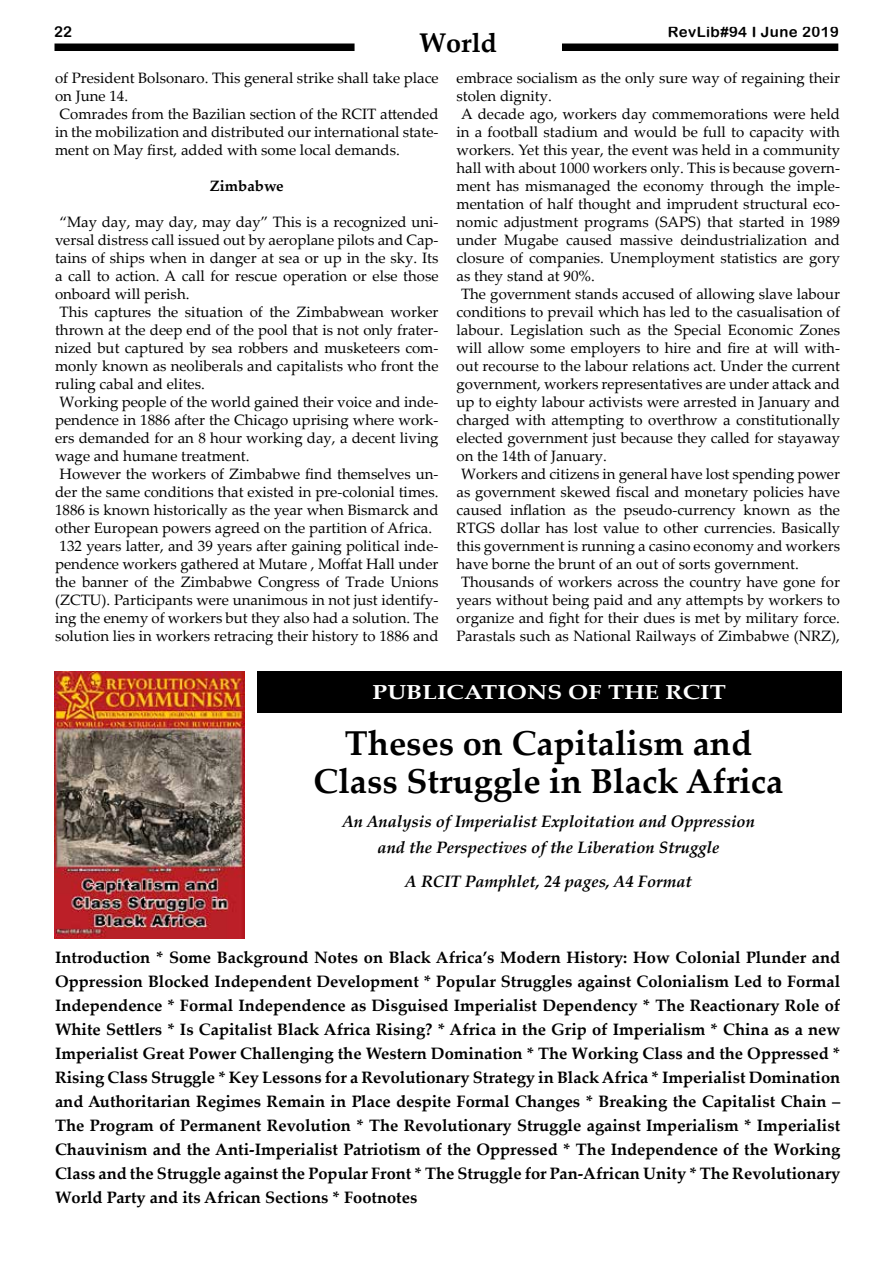
<style>
.page{position:relative;width:893px;height:1263px;background:#fff}
.page>*{position:absolute;margin:0;border:0;box-sizing:border-box;transform-origin:0 0}
.t1{font:700 34.5px/37.5px "Palatino Linotype";color:#000;text-align:center}
.t2{font:700 27px "Palatino Linotype";color:#000}
.t3{font:700 20.25px "Palatino Linotype";color:#fff;scale:1.2 1}
.t4{font:700 16.5px/24px "Palatino Linotype";color:#000;text-align:justify}
.t5{font:italic 700 16.5px/25.5px "Palatino Linotype";color:#000;text-align:center}
.t6{font:15px "Palatino Linotype";color:#000}
.t7{font:15px "Arial Rounded MT Bold";letter-spacing:.025em;color:#000}
.t8{font:700 15px "Palatino Linotype";color:#000}
</style>
<div class="page">
<div style="left:54px;top:44px;width:785px;height:7px;background:#000"></div>
<div style="left:355px;top:32px;width:206px;height:27px;background:#fff"></div>
<img style="left:55px;top:671px;width:190px;height:267px">
<div style="left:257px;top:672px;width:584px;height:41px;background:#000"></div>
<p class="t7" style="left:54px;top:23px;width:20px">22</p>
<p class="t7" style="left:668px;top:23px;width:173px">RevLib#94 I June 2019</p>
<p class="t6" style="left:55px;top:67px;width:385px">of President Bolsonaro. This general strike shall take place</p>
<p class="t6" style="left:55px;top:85px;width:75px">on June 14.</p>
<p class="t6" style="left:60px;top:103px;width:380px">Comrades from the Bazilian section of the RCIT attended</p>
<p class="t6" style="left:55px;top:121px;width:385px">in the mobilization and distributed our international state-</p>
<p class="t6" style="left:55px;top:139px;width:346px">ment on May first, added with some local demands.</p>
<p class="t8" style="left:210px;top:175px;width:75px">Zimbabwe</p>
<p class="t6" style="left:60px;top:211px;width:380px">“May day, may day, may day” This is a recognized uni-</p>
<p class="t6" style="left:55px;top:229px;width:385px">versal distress call issued out by aeroplane pilots and Cap-</p>
<p class="t6" style="left:55px;top:247px;width:385px">tains of ships when in danger at sea or up in the sky. Its</p>
<p class="t6" style="left:55px;top:265px;width:385px">a call to action. A call for rescue operation or else those</p>
<p class="t6" style="left:55px;top:283px;width:136px">onboard will perish.</p>
<p class="t6" style="left:60px;top:301px;width:380px">This captures the situation of the Zimbabwean worker</p>
<p class="t6" style="left:55px;top:319px;width:385px">thrown at the deep end of the pool that is not only frater-</p>
<p class="t6" style="left:55px;top:337px;width:385px">nized but captured by sea robbers and musketeers com-</p>
<p class="t6" style="left:55px;top:355px;width:385px">monly known as neoliberals and capitalists who front the</p>
<p class="t6" style="left:55px;top:373px;width:151px">ruling cabal and elites.</p>
<p class="t6" style="left:60px;top:391px;width:380px">Working people of the world gained their voice and inde-</p>
<p class="t6" style="left:55px;top:409px;width:385px">pendence in 1886 after the Chicago uprising where work-</p>
<p class="t6" style="left:55px;top:427px;width:385px">ers demanded for an 8 hour working day, a decent living</p>
<p class="t6" style="left:55px;top:445px;width:196px">wage and humane treatment.</p>
<p class="t6" style="left:60px;top:463px;width:380px">However the workers of Zimbabwe find themselves un-</p>
<p class="t6" style="left:55px;top:481px;width:385px">der the same conditions that existed in pre-colonial times.</p>
<p class="t6" style="left:55px;top:499px;width:385px">1886 is known historically as the year when Bismarck and</p>
<p class="t6" style="left:55px;top:517px;width:379px">other European powers agreed on the partition of Africa.</p>
<p class="t6" style="left:60px;top:535px;width:380px">132 years latter, and 39 years after gaining political inde-</p>
<p class="t6" style="left:55px;top:553px;width:385px">pendence workers gathered at Mutare , Moffat Hall under</p>
<p class="t6" style="left:55px;top:571px;width:385px">the banner of the Zimbabwe Congress of Trade Unions</p>
<p class="t6" style="left:55px;top:589px;width:385px">(ZCTU). Participants were unanimous in not just identify-</p>
<p class="t6" style="left:55px;top:607px;width:385px">ing the enemy of workers but they also had a solution. The</p>
<p class="t6" style="left:55px;top:625px;width:385px">solution lies in workers retracing their history to 1886 and</p>
<h2 class="t2" style="left:419px;top:24px;width:80px">World</h2>
<p class="t6" style="left:457px;top:67px;width:385px">embrace socialism as the only sure way of regaining their</p>
<p class="t6" style="left:457px;top:85px;width:97px">stolen dignity.</p>
<p class="t6" style="left:461px;top:103px;width:380px">A decade ago, workers day commemorations were held</p>
<p class="t6" style="left:457px;top:121px;width:385px">in a football stadium and would be full to capacity with</p>
<p class="t6" style="left:457px;top:139px;width:385px">workers. Yet this year, the event was held in a community</p>
<p class="t6" style="left:457px;top:157px;width:385px">hall with about 1000 workers only. This is because govern-</p>
<p class="t6" style="left:457px;top:175px;width:385px">ment has mismanaged the economy through the imple-</p>
<p class="t6" style="left:457px;top:193px;width:385px">mentation of half thought and imprudent structural eco-</p>
<p class="t6" style="left:457px;top:211px;width:385px">nomic adjustment programs (SAPS) that started in 1989</p>
<p class="t6" style="left:457px;top:229px;width:385px">under Mugabe caused massive deindustrialization and</p>
<p class="t6" style="left:457px;top:247px;width:385px">closure of companies. Unemployment statistics are gory</p>
<p class="t6" style="left:457px;top:265px;width:140px">as they stand at 90%.</p>
<p class="t6" style="left:461px;top:283px;width:380px">The government stands accused of allowing slave labour</p>
<p class="t6" style="left:457px;top:301px;width:385px">conditions to prevail which has led to the casualisation of</p>
<p class="t6" style="left:457px;top:319px;width:385px">labour. Legislation such as the Special Economic Zones</p>
<p class="t6" style="left:457px;top:337px;width:385px">will allow some employers to hire and fire at will with-</p>
<p class="t6" style="left:457px;top:355px;width:385px">out recourse to the labour relations act. Under the current</p>
<p class="t6" style="left:457px;top:373px;width:385px">government, workers representatives are under attack and</p>
<p class="t6" style="left:457px;top:391px;width:385px">up to eighty labour activists were arrested in January and</p>
<p class="t6" style="left:457px;top:409px;width:385px">charged with attempting to overthrow a constitutionally</p>
<p class="t6" style="left:457px;top:427px;width:385px">elected government just because they called for stayaway</p>
<p class="t6" style="left:457px;top:445px;width:152px">on the 14th of January.</p>
<p class="t6" style="left:461px;top:463px;width:380px">Workers and citizens in general have lost spending power</p>
<p class="t6" style="left:457px;top:481px;width:385px">as government skewed fiscal and monetary policies have</p>
<p class="t6" style="left:457px;top:499px;width:385px">caused inflation as the pseudo-currency known as the</p>
<p class="t6" style="left:457px;top:517px;width:385px">RTGS dollar has lost value to other currencies. Basically</p>
<p class="t6" style="left:457px;top:535px;width:385px">this government is running a casino economy and workers</p>
<p class="t6" style="left:457px;top:553px;width:344px">have borne the brunt of an out of sorts government.</p>
<p class="t6" style="left:461px;top:571px;width:380px">Thousands of workers across the country have gone for</p>
<p class="t6" style="left:457px;top:589px;width:385px">years without being paid and any attempts by workers to</p>
<p class="t6" style="left:457px;top:607px;width:385px">organize and fight for their dues is met by military force.</p>
<p class="t6" style="left:457px;top:625px;width:385px">Parastals such as National Railways of Zimbabwe (NRZ),</p>
<h3 class="t3" style="left:373px;top:677px;width:296px">PUBLICATIONS OF THE RCIT</h3>
<h1 class="t1" style="left:314px;top:724px;width:471px">Theses on Capitalism and<br>Class Struggle in Black Africa</h1>
<p class="t5" style="left:342px;top:808px;width:414px">An Analysis of Imperialist Exploitation and Oppression and the Perspectives of the Liberation Struggle</p>
<p class="t5" style="left:405px;top:868px;width:289px">A RCIT Pamphlet, 24 pages, A4 Format</p>
<p class="t4" style="left:55px;top:945px;width:787px">Introduction * Some Background Notes on Black Africa’s Modern History: How Colonial Plunder and Oppression Blocked Independent Development * Popular Struggles against Colonialism Led to Formal Independence * Formal Independence as Disguised Imperialist Dependency * The Reactionary Role of White Settlers * Is Capitalist Black Africa Rising? * Africa in the Grip of Imperialism * China as a new Imperialist Great Power Challenging the Western Domination * The Working Class and the Oppressed * Rising Class Struggle * Key Lessons for a Revolutionary Strategy in Black Africa * Imperialist Domination and Authoritarian Regimes Remain in Place despite Formal Changes * Breaking the Capitalist Chain – The Program of Permanent Revolution * The Revolutionary Struggle against Imperialism * Imperialist Chauvinism and the Anti-Imperialist Patriotism of the Oppressed * The Independence of the Working Class and the Struggle against the Popular Front * The Struggle for Pan-African Unity * The Revolutionary World Party and its African Sections * Footnotes</p>
</div>
